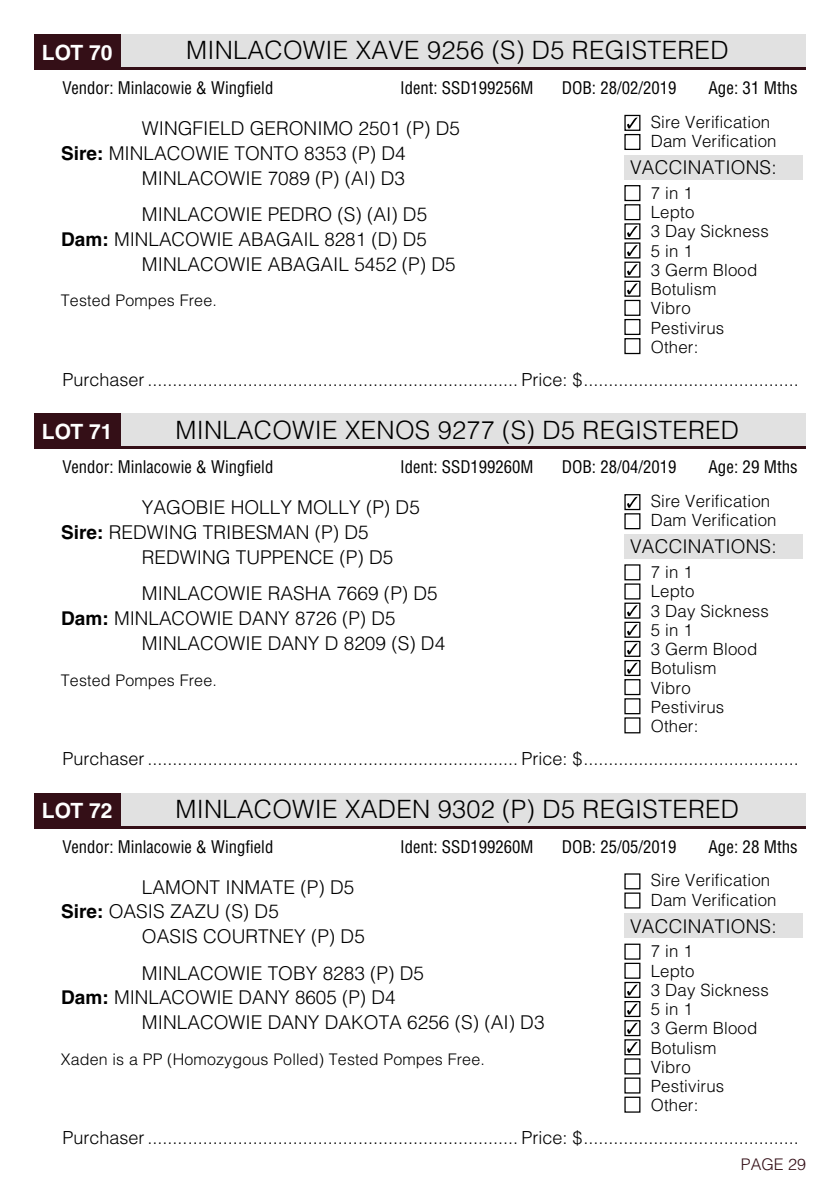
<style>
.page{position:relative;width:840px;height:1191px;background:#fff}
.page>*{position:absolute;margin:0;border:0;box-sizing:border-box;transform-origin:0 0}
.t1{font:300 25.2px "Helvetica";letter-spacing:.01em;color:#000}
.t2{font:700 21px "Helvetica";color:#fff}
.t3{font:300 19px "Helvetica";color:#000}
.t4{font:300 18px "Helvetica";color:#000}
.t5{font:condensed 17px "Helvetica";color:#000}
.t6{font:300 16.8px/19.2px "Helvetica";letter-spacing:.01em;color:#000}
.t7{font:300 16px "Helvetica";letter-spacing:.01em;color:#000}
.t8{font:300 16px "Helvetica";color:#340f17}
.s1{font-weight:700}
</style>
<div class="page">
<div style="left:34px;top:34px;width:771px;height:35px;background:#e1e1e1"></div>
<div style="left:34px;top:34px;width:86px;height:35px;background:#340f17"></div>
<hr style="left:34px;top:67px;width:771px;height:3px;background:#340f17">
<div style="left:624px;top:338px;width:16px;height:16px;border:1px solid #000"></div>
<div style="left:624px;top:115px;width:16px;height:16px;border:1px solid #000"></div>
<svg style="left:627px;top:117px;width:10px;height:11px"></svg>
<div style="left:624px;top:134px;width:16px;height:16px;border:1px solid #000"></div>
<div style="left:624px;top:185px;width:16px;height:16px;border:1px solid #000"></div>
<div style="left:624px;top:204px;width:16px;height:16px;border:1px solid #000"></div>
<div style="left:624px;top:223px;width:16px;height:16px;border:1px solid #000"></div>
<svg style="left:627px;top:226px;width:10px;height:11px"></svg>
<div style="left:624px;top:242px;width:16px;height:16px;border:1px solid #000"></div>
<svg style="left:627px;top:245px;width:10px;height:11px"></svg>
<div style="left:624px;top:261px;width:16px;height:17px;border:1px solid #000"></div>
<svg style="left:627px;top:264px;width:10px;height:11px"></svg>
<div style="left:624px;top:281px;width:16px;height:16px;border:1px solid #000"></div>
<svg style="left:627px;top:283px;width:10px;height:11px"></svg>
<div style="left:624px;top:300px;width:16px;height:16px;border:1px solid #000"></div>
<div style="left:624px;top:319px;width:16px;height:16px;border:1px solid #000"></div>
<div style="left:624px;top:155px;width:178px;height:24px;background:#e1e1e1"></div>
<div style="left:34px;top:413px;width:771px;height:35px;background:#e1e1e1"></div>
<div style="left:34px;top:413px;width:86px;height:35px;background:#340f17"></div>
<hr style="left:34px;top:446px;width:771px;height:3px;background:#340f17">
<div style="left:624px;top:717px;width:16px;height:16px;border:1px solid #000"></div>
<div style="left:624px;top:494px;width:16px;height:16px;border:1px solid #000"></div>
<svg style="left:627px;top:497px;width:10px;height:11px"></svg>
<div style="left:624px;top:513px;width:16px;height:16px;border:1px solid #000"></div>
<div style="left:624px;top:564px;width:16px;height:16px;border:1px solid #000"></div>
<div style="left:624px;top:583px;width:16px;height:16px;border:1px solid #000"></div>
<div style="left:624px;top:602px;width:16px;height:16px;border:1px solid #000"></div>
<svg style="left:627px;top:605px;width:10px;height:11px"></svg>
<div style="left:624px;top:621px;width:16px;height:17px;border:1px solid #000"></div>
<svg style="left:627px;top:624px;width:10px;height:11px"></svg>
<div style="left:624px;top:641px;width:16px;height:16px;border:1px solid #000"></div>
<svg style="left:627px;top:643px;width:10px;height:11px"></svg>
<div style="left:624px;top:660px;width:16px;height:16px;border:1px solid #000"></div>
<svg style="left:627px;top:662px;width:10px;height:11px"></svg>
<div style="left:624px;top:679px;width:16px;height:16px;border:1px solid #000"></div>
<div style="left:624px;top:698px;width:16px;height:16px;border:1px solid #000"></div>
<div style="left:624px;top:534px;width:178px;height:25px;background:#e1e1e1"></div>
<div style="left:34px;top:792px;width:771px;height:35px;background:#e1e1e1"></div>
<div style="left:34px;top:792px;width:86px;height:35px;background:#340f17"></div>
<svg style="left:34px;top:825px;width:771px;height:3px"></svg>
<div style="left:624px;top:1096px;width:16px;height:16px;border:1px solid #000"></div>
<div style="left:624px;top:873px;width:16px;height:16px;border:1px solid #000"></div>
<div style="left:624px;top:892px;width:16px;height:16px;border:1px solid #000"></div>
<div style="left:624px;top:943px;width:16px;height:16px;border:1px solid #000"></div>
<div style="left:624px;top:962px;width:16px;height:16px;border:1px solid #000"></div>
<div style="left:624px;top:982px;width:16px;height:16px;border:1px solid #000"></div>
<svg style="left:627px;top:984px;width:10px;height:11px"></svg>
<div style="left:624px;top:1001px;width:16px;height:16px;border:1px solid #000"></div>
<svg style="left:627px;top:1003px;width:10px;height:11px"></svg>
<div style="left:624px;top:1020px;width:16px;height:16px;border:1px solid #000"></div>
<svg style="left:627px;top:1022px;width:10px;height:11px"></svg>
<div style="left:624px;top:1039px;width:16px;height:16px;border:1px solid #000"></div>
<svg style="left:627px;top:1042px;width:10px;height:10px"></svg>
<div style="left:624px;top:1058px;width:16px;height:16px;border:1px solid #000"></div>
<div style="left:624px;top:1077px;width:16px;height:16px;border:1px solid #000"></div>
<div style="left:624px;top:913px;width:178px;height:25px;background:#e1e1e1"></div>
<p class="t2" style="left:42px;top:39px;width:72px">LOT 70</p>
<h1 class="t1" style="left:186px;top:35px;width:79px">Minlacowie</h1>
<h1 class="t1" style="left:355px;top:35px;width:33px">Xave</h1>
<h1 class="t1" style="left:427px;top:35px;width:302px">9256 (S) D5 REGISTERED</h1>
<p class="t5" style="left:62px;top:77px;width:212px">Vendor: Minlacowie &amp; Wingfield</p>
<p class="t5" style="left:400px;top:77px;width:135px">Ident: SSD199256M</p>
<p class="t5" style="left:561px;top:77px;width:116px">DOB: 28/02/2019</p>
<p class="t5" style="left:708px;top:77px;width:91px">Age: 31 Mths</p>
<p class="t3" style="left:142px;top:117px;width:319px">WINGFIELD GERONIMO 2501 (P) D5</p>
<p class="t3" style="left:61px;top:141px;width:346px"><span class="s1">Sire:</span> MINLACOWIE TONTO 8353 (P) D4</p>
<p class="t3" style="left:142px;top:166px;width:264px">MINLACOWIE 7089 (P) (AI) D3</p>
<p class="t3" style="left:142px;top:202px;width:287px">MINLACOWIE PEDRO (S) (AI) D5</p>
<p class="t3" style="left:61px;top:227px;width:367px"><span class="s1">Dam:</span> MINLACOWIE ABAGAIL 8281 (D) D5</p>
<p class="t3" style="left:142px;top:252px;width:315px">MINLACOWIE ABAGAIL 5452 (P) D5</p>
<p class="t7" style="left:61px;top:291px;width:157px">Tested Pompes Free.</p>
<p class="t6" style="left:650px;top:112px;width:127px">Sire Verification<br>Dam Verification</p>
<p class="t3" style="left:630px;top:155px;width:148px">VACCINATIONS:</p>
<p class="t6" style="left:650px;top:183px;width:120px">7 in 1<br>Lepto<br>3 Day Sickness<br>5 in 1<br>3 Germ Blood<br>Botulism<br>Vibro<br>Pestivirus<br>Other:</p>
<p class="t4" style="left:62px;top:368px;width:737px">Purchaser .......................................................................... Price: $...........................................</p>
<p class="t2" style="left:42px;top:418px;width:72px">LOT 71</p>
<h1 class="t1" style="left:175px;top:414px;width:79px">Minlacowie</h1>
<h1 class="t1" style="left:345px;top:414px;width:34px">Xeno</h1>
<h1 class="t1" style="left:414px;top:414px;width:325px">s 9277 (S) D5 REGISTERED</h1>
<p class="t5" style="left:62px;top:456px;width:212px">Vendor: Minlacowie &amp; Wingfield</p>
<p class="t5" style="left:400px;top:456px;width:135px">Ident: SSD199260M</p>
<p class="t5" style="left:561px;top:456px;width:116px">DOB: 28/04/2019</p>
<p class="t5" style="left:708px;top:456px;width:91px">Age: 29 Mths</p>
<p class="t3" style="left:142px;top:496px;width:279px">YAGOBIE HOLLY MOLLY (P) D5</p>
<p class="t3" style="left:61px;top:520px;width:309px"><span class="s1">Sire:</span> REDWING TRIBESMAN (P) D5</p>
<p class="t3" style="left:142px;top:545px;width:253px">REDWING TU PPENCE (P) D5</p>
<p class="t3" style="left:142px;top:582px;width:297px">MINLACOWIE RASHA 7669 (P) D5</p>
<p class="t3" style="left:61px;top:606px;width:335px"><span class="s1">Dam:</span> MINLACOWIE DANY 8726 (P) D5</p>
<p class="t3" style="left:142px;top:631px;width:304px">MINLACOWIE DANY D 8209 (S) D4</p>
<p class="t7" style="left:61px;top:670px;width:157px">Tested Pompes Free.</p>
<p class="t6" style="left:650px;top:491px;width:127px">Sire Verification<br>Dam Verification</p>
<p class="t3" style="left:630px;top:535px;width:148px">VACCINATIONS:</p>
<p class="t6" style="left:650px;top:562px;width:120px">7 in 1<br>Lepto<br>3 Day Sickness<br>5 in 1<br>3 Germ Blood<br>Botulism<br>Vibro<br>Pestivirus<br>Other:</p>
<p class="t4" style="left:62px;top:747px;width:737px">Purchaser .......................................................................... Price: $...........................................</p>
<p class="t2" style="left:42px;top:798px;width:72px">LOT 72</p>
<h1 class="t1" style="left:175px;top:793px;width:79px">Minlacowie</h1>
<h1 class="t1" style="left:345px;top:793px;width:34px">Xaden</h1>
<h1 class="t1" style="left:437px;top:793px;width:302px">9302 (P) D5 REGISTERED</h1>
<p class="t5" style="left:62px;top:836px;width:212px">Vendor: Minlacowie &amp; Wingfield</p>
<p class="t5" style="left:400px;top:836px;width:135px">Ident: SSD199260M</p>
<p class="t5" style="left:561px;top:836px;width:116px">DOB: 25/05/2019</p>
<p class="t5" style="left:708px;top:836px;width:91px">Age: 28 Mths</p>
<p class="t3" style="left:61px;top:875px;width:47px">L</p>
<p class="t3" style="left:152px;top:875px;width:203px">AMONT INMATE (P) D5</p>
<p class="t3" style="left:61px;top:900px;width:219px"><span class="s1">Sire:</span> OASIS ZAZU (S) D5</p>
<p class="t3" style="left:142px;top:924px;width:224px">OASIS COU RTNEY (P) D5</p>
<p class="t3" style="left:142px;top:961px;width:283px">MINLACOWIE TOBY 8283 (P) D5</p>
<p class="t3" style="left:61px;top:985px;width:335px"><span class="s1">Dam:</span> MINLACOWIE DANY 8605 (P) D4</p>
<p class="t3" style="left:142px;top:1010px;width:404px">MINLACOWIE DANY DAKOTA 6256 (S) (AI) D3</p>
<p class="t7" style="left:61px;top:1049px;width:425px">Xaden is a PP (Homozygous Polled) Tested Pompes Free.</p>
<p class="t6" style="left:650px;top:870px;width:127px">Sire Verification<br>Dam Verification</p>
<p class="t3" style="left:630px;top:914px;width:148px">VACCINATIONS:</p>
<p class="t6" style="left:650px;top:941px;width:120px">7 in 1<br>Lepto<br>3 Day Sickness<br>5 in 1<br>3 Germ Blood<br>Botulism<br>Vibro<br>Pestivirus<br>Other:</p>
<p class="t4" style="left:62px;top:1126px;width:737px">Purchaser .......................................................................... Price: $...........................................</p>
<p class="t8" style="left:740px;top:1153px;width:66px">PAGE 29</p>
</div>
